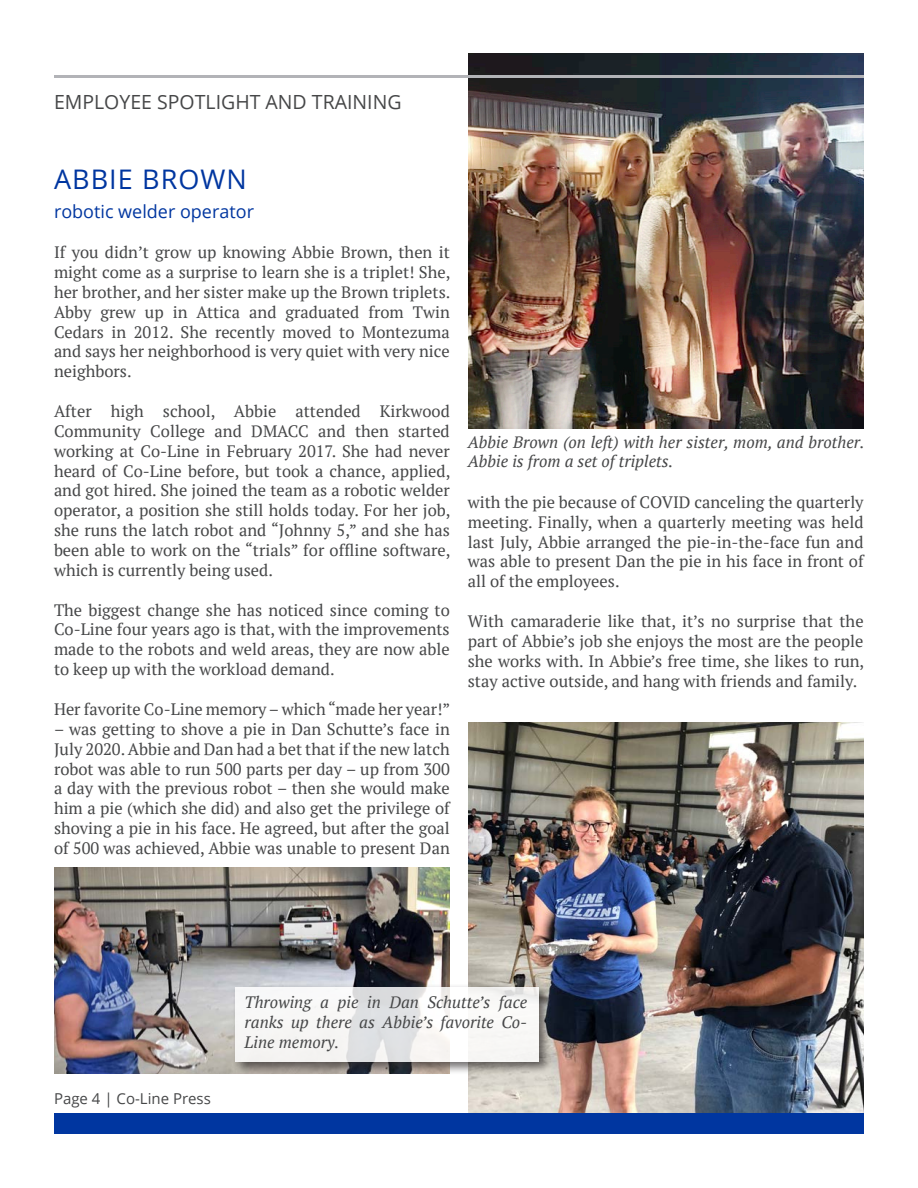
<style>
.page{position:relative;width:918px;height:1188px;background:#fff}
.page>*{position:absolute;margin:0;border:0;box-sizing:border-box;transform-origin:0 0}
.t1{font:27px "Open Sans";letter-spacing:.04em;color:#0036a0}
.t2{font:19.5px "Open Sans";color:#464748}
.t3{font:18px "Open Sans";color:#0036a0}
.t4{font:16.5px/19.8px "PT Serif";color:#464748;text-align:justify}
.t5{font:italic 16.5px/19.8px "PT Serif";color:#464748}
.t6{font:15px "Open Sans";color:#464748}
</style>
<div class="page">
<div style="left:54px;top:1113px;width:810px;height:21px;background:#0036a0"></div>
<img style="left:468px;top:53px;width:396px;height:375px">
<hr style="left:54px;top:75px;width:810px;height:3px;background:#b2b3b7">
<img style="left:55px;top:867px;width:395px;height:207px">
<img style="left:468px;top:723px;width:396px;height:390px">
<div style="left:232px;top:984px;width:320px;height:91px;background:#231f20;opacity:.75"></div>
<svg style="left:235px;top:987px;width:304px;height:75px;fill:#f7f6f4"></svg>
<p class="t2" style="left:54px;top:88px;width:349px">EMPLOYEE SPOTLIGHT AND TRAINING</p>
<p class="t1" style="left:54px;top:161px;width:195px">ABBIE BROWN</p>
<p class="t3" style="left:54px;top:199px;width:202px">robotic welder operator</p>
<p class="t4" style="left:54px;top:242px;width:398px">If you didn’t grow up knowing Abbie Brown, then it might come as a surprise to learn she is a triplet! She, her brother, and her sister make up the Brown triplets.<br>Abby grew up in Attica and graduated from Twin Cedars in 2012. She recently moved to Montezuma and says her neighborhood is very quiet with very nice neighbors.</p>
<p class="t4" style="left:54px;top:401px;width:398px">After high school, Abbie attended Kirkwood Community College and DMACC and then started working at Co-Line in February 2017. She had never heard of Co-Line before, but took a chance, applied, and got hired. She joined the team as a robotic welder operator, a position she still holds today. For her job, she runs the latch robot and “Johnny 5,” and she has been able to work on the “trials” for offline software, which is currently being used.</p>
<p class="t4" style="left:54px;top:600px;width:397px">The biggest change she has noticed since coming to Co-Line four years ago is that, with the improvements made to the robots and weld areas, they are now able to keep up with the workload demand.</p>
<p class="t4" style="left:54px;top:699px;width:398px">Her favorite Co-Line memory – which “made her year!”</p>
<p class="t4" style="left:54px;top:719px;width:397px">– was getting to shove a pie in Dan Schutte’s face in July 2020. Abbie and Dan had a bet that if the new latch robot was able to run 500 parts per day – up from 300 a day with the previous robot – then she would make him a pie (which she did) and also get the privilege of shoving a pie in his face. He agreed, but after the goal of 500 was achieved, Abbie was unable to present Dan</p>
<p class="t5" style="left:468px;top:432px;width:398px">Abbie Brown (on left) with her sister, mom, and brother.<br>Abbie is from a set of triplets.</p>
<p class="t4" style="left:468px;top:492px;width:397px">with the pie because of COVID canceling the quarterly meeting. Finally, when a quarterly meeting was held last July, Abbie arranged the pie-in-the-face fun and was able to present Dan the pie in his face in front of all of the employees.</p>
<p class="t4" style="left:468px;top:611px;width:398px">With camaraderie like that, it’s no surprise that the part of Abbie’s job she enjoys the most are the people she works with. In Abbie’s free time, she likes to run, stay active outside, and hang with friends and family.</p>
<p class="t6" style="left:54px;top:1088px;width:158px">Page 4 | Co-Line Press</p>
<p class="t5" style="left:245px;top:992px;width:284px;text-align:justify">Throwing a pie in Dan Schutte’s face ranks up there as Abbie’s favorite Co-Line memory.</p>
</div>
